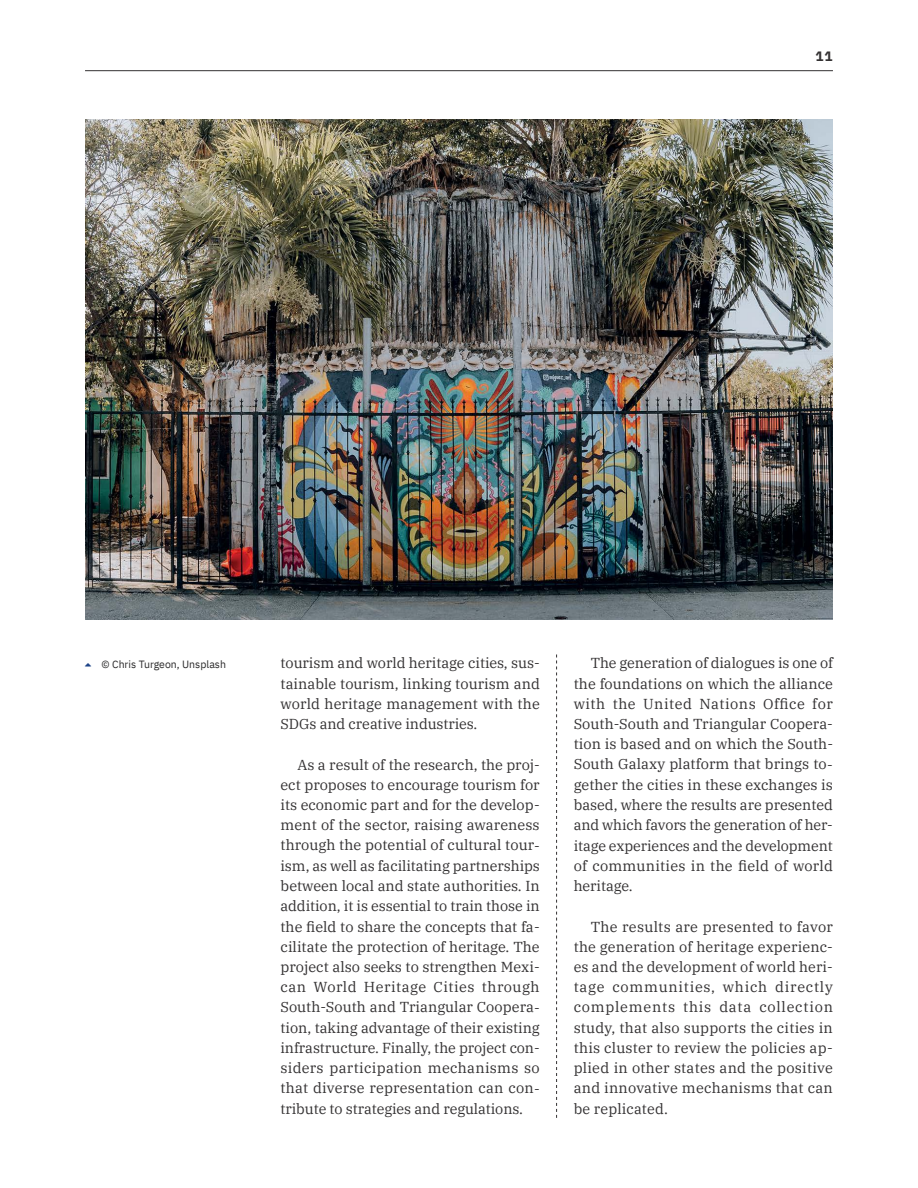
<style>
.page{position:relative;width:918px;height:1188px;background:#fff}
.page>*{position:absolute;margin:0;border:0;box-sizing:border-box;transform-origin:0 0}
.t1{font:14.4px/20.2px "IBM Plex Serif";letter-spacing:.005em;color:#333132;text-align:justify}
.t2{font:700 13.5px "IBM Plex Mono";color:#333132}
.t3{font:10.5px "IBM Plex Sans";color:#292829}
.s1{color:#1e4488}
</style>
<div class="page">
<hr style="left:85px;top:70px;width:748px;height:1px;background:#333132">
<svg style="left:556px;top:654px;width:1px;height:464px"></svg>
<img style="left:85px;top:119px;width:748px;height:501px">
<p class="t2" style="left:816px;top:45px;width:18px">11</p>
<p class="t3" style="left:85px;top:657px;width:142px"><span class="s1">➢</span> © Chris Turgeon, Unsplash</p>
<p class="t1" style="left:281px;top:652px;width:261px">tourism and world heritage cities, sus&shy;tainable tourism, linking tourism and world heritage management with the SDGs and creative industries.</p>
<p class="t1" style="left:281px;top:753px;width:261px;text-indent:17px">As a result of the research, the proj&shy;ect proposes to encourage tourism for its economic part and for the develop&shy;ment of the sector, raising awareness through the potential of cultural tour&shy;ism, as well as facilitating partnerships between local and state authorities. In addition, it is essential to train those in the field to share the concepts that fa&shy;cilitate the protection of heritage. The project also seeks to strengthen Mexi&shy;can World Heritage Cities through South-South and Triangular Coopera&shy;tion, taking advantage of their existing infrastructure. Finally, the project con&shy;siders participation mechanisms so that diverse representation can con&shy;tribute to strategies and regulations.</p>
<p class="t1" style="left:574px;top:652px;width:261px;text-indent:17px">The generation of dialogues is one of the foundations on which the alliance with the United Nations Office for South-South and Triangular Coopera&shy;tion is based and on which the South-South Galaxy platform that brings to&shy;gether the cities in these exchanges is based, where the results are presented and which favors the generation of her&shy;itage experiences and the development of communities in the field of world heritage.</p>
<p class="t1" style="left:574px;top:915px;width:261px;text-indent:17px">The results are presented to favor the generation of heritage experienc&shy;es and the development of world heri&shy;tage communities, which directly complements this data collection study, that also supports the cities in this cluster to review the policies ap&shy;plied in other states and the positive and innovative mechanisms that can be replicated.</p>
</div>
